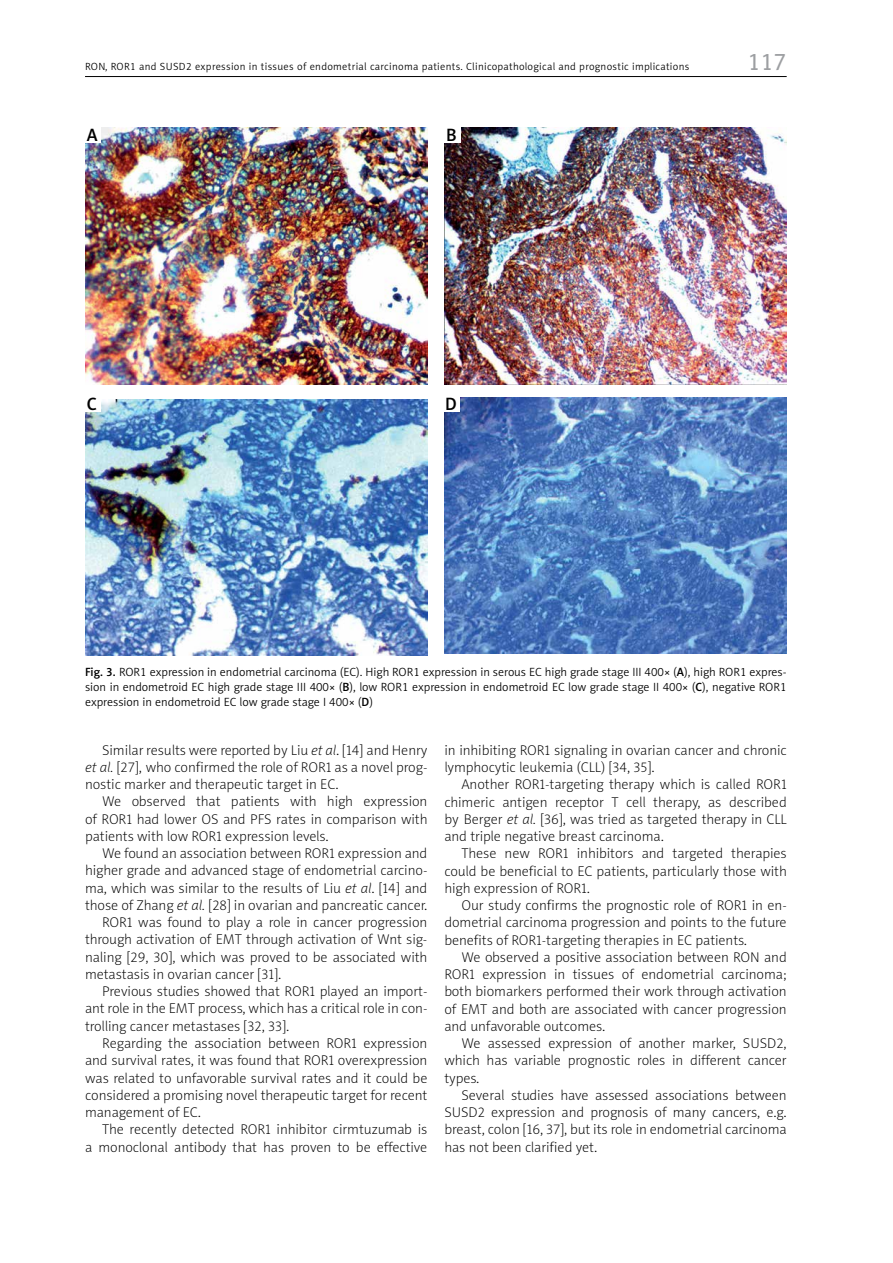
<style>
.page{position:relative;width:893px;height:1263px;background:#fff}
.page>*{position:absolute;margin:0;border:0;box-sizing:border-box;transform-origin:0 0}
.t1{font:24px "Naomi Sans EFN";color:#9d9fa2}
.t2{font:18px "Naomi Sans EFN Medium";color:#000}
.t3{font:14.25px/17.2px "Naomi Sans EFN Thin";color:#000;text-align:justify}
.t4{font:12px/15px "Naomi Sans EFN Light";color:#000;text-align:justify}
.t5{font:10.5px "Naomi Sans EFN Light";letter-spacing:.03em;color:#000}
.s1{font-family:"Naomi Sans EFN Medium"}
.s2{font-style:italic}
</style>
<div class="page">
<hr style="left:85px;top:76px;width:702px;height:1px;background:#000">
<img style="left:85px;top:128px;width:342px;height:256px">
<img style="left:444px;top:128px;width:343px;height:256px">
<img style="left:85px;top:399px;width:342px;height:257px">
<img style="left:444px;top:397px;width:343px;height:257px">
<div style="left:84px;top:126px;width:17px;height:17px;background:#fff"></div>
<div style="left:443px;top:126px;width:17px;height:17px;background:#fff"></div>
<div style="left:83px;top:394px;width:17px;height:17px;background:#fff"></div>
<div style="left:443px;top:394px;width:17px;height:17px;background:#fff"></div>
<p class="t5" style="left:85px;top:61px;width:606px">RON, ROR1 and SUSD2 expression in tissues of endometrial carcinoma patients. Clinicopathological and prognostic implications</p>
<h1 class="t1" style="left:747px;top:47px;width:41px">117</h1>
<p class="t2" style="left:87px;top:124px;width:12px">A</p>
<p class="t2" style="left:446px;top:124px;width:12px">B</p>
<p class="t2" style="left:87px;top:393px;width:12px">C</p>
<p class="t2" style="left:445px;top:393px;width:13px">D</p>
<p class="t4" style="left:85px;top:665px;width:703px"><span class="s1">Fig. 3.</span> ROR1 expression in endometrial carcinoma (EC). High ROR1 expression in serous EC high grade stage III 400× (<span class="s1">A</span>), high ROR1 expres&shy;sion in endometroid EC high grade stage III 400× (<span class="s1">B</span>), low ROR1 expression in endometroid EC low grade stage II 400× (<span class="s1">C</span>), negative ROR1 expression in endometroid EC low grade stage I 400× (<span class="s1">D</span>)</p>
<p class="t3" style="left:85px;top:741px;width:344px;text-indent:17px">Similar results were reported by Liu <span class="s2">et al</span>. [14] and Henry <span class="s2">et al.</span> [27], who confirmed the role of ROR1 as a novel prog&shy;nostic marker and therapeutic target in EC.</p>
<p class="t3" style="left:85px;top:793px;width:344px;text-indent:17px">We observed that patients with high expression of ROR1 had lower OS and PFS rates in comparison with patients with low ROR1 expression levels.</p>
<p class="t3" style="left:102px;top:845px;width:327px">We found an association between ROR1 expression and</p>
<p class="t3" style="left:85px;top:862px;width:344px">higher grade and advanced stage of endometrial carcino-</p>
<p class="t3" style="left:85px;top:879px;width:344px">ma, which was similar to the results of Liu <span class="s2">et al</span>. [14] and</p>
<p class="t3" style="left:85px;top:896px;width:344px">those of Zhang <span class="s2">et al.</span> [28] in ovarian and pancreatic cancer.</p>
<p class="t3" style="left:102px;top:914px;width:327px">ROR1 was found to play a role in cancer progression</p>
<p class="t3" style="left:85px;top:931px;width:344px">through activation of EMT through activation of Wnt sig-</p>
<p class="t3" style="left:85px;top:948px;width:344px">naling [29, 30], which was proved to be associated with</p>
<p class="t3" style="left:85px;top:966px;width:198px">metastasis in ovarian cancer [31].</p>
<p class="t3" style="left:102px;top:983px;width:327px">Previous studies showed that ROR1 played an import-</p>
<p class="t3" style="left:85px;top:1000px;width:344px">ant role in the EMT process, which has a critical role in con-</p>
<p class="t3" style="left:85px;top:1017px;width:206px">trolling cancer metastases [32, 33].</p>
<p class="t3" style="left:102px;top:1035px;width:327px">Regarding the association between ROR1 expression</p>
<p class="t3" style="left:85px;top:1052px;width:344px">and survival rates, it was found that ROR1 overexpression</p>
<p class="t3" style="left:85px;top:1069px;width:344px">was related to unfavorable survival rates and it could be</p>
<p class="t3" style="left:85px;top:1086px;width:344px">considered a promising novel therapeutic target for recent</p>
<p class="t3" style="left:85px;top:1104px;width:117px">management of EC.</p>
<p class="t3" style="left:102px;top:1121px;width:327px">The recently detected ROR1 inhibitor cirmtuzumab is</p>
<p class="t3" style="left:85px;top:1138px;width:344px">a monoclonal antibody that has proven to be effective</p>
<p class="t3" style="left:444px;top:741px;width:344px">in inhibiting ROR1 signaling in ovarian cancer and chronic lymphocytic leukemia (CLL) [34, 35].</p>
<p class="t3" style="left:444px;top:776px;width:344px;text-indent:17px">Another ROR1-targeting therapy which is called ROR1 chimeric antigen receptor T cell therapy, as described by Berger <span class="s2">et al.</span> [36], was tried as targeted therapy in CLL and triple negative breast carcinoma.</p>
<p class="t3" style="left:444px;top:845px;width:344px;text-indent:17px">These new ROR1 inhibitors and targeted therapies could be beneficial to EC patients, particularly those with high expression of ROR1.</p>
<p class="t3" style="left:444px;top:897px;width:344px;text-indent:17px">Our study confirms the prognostic role of ROR1 in en&shy;dometrial carcinoma progression and points to the future benefits of ROR1-targeting therapies in EC patients.</p>
<p class="t3" style="left:444px;top:948px;width:344px;text-indent:17px">We observed a positive association between RON and ROR1 expression in tissues of endometrial carcinoma; both biomarkers performed their work through activation of EMT and both are associated with cancer progression and unfavorable outcomes.</p>
<p class="t3" style="left:444px;top:1035px;width:344px;text-indent:17px">We assessed expression of another marker, SUSD2, which has variable prognostic roles in different cancer types.</p>
<p class="t3" style="left:444px;top:1086px;width:344px;text-indent:17px">Several studies have assessed associations between SUSD2 expression and prognosis of many cancers, e.g. breast, colon [16, 37], but its role in endometrial carcinoma has not been clarified yet.</p>
</div>
